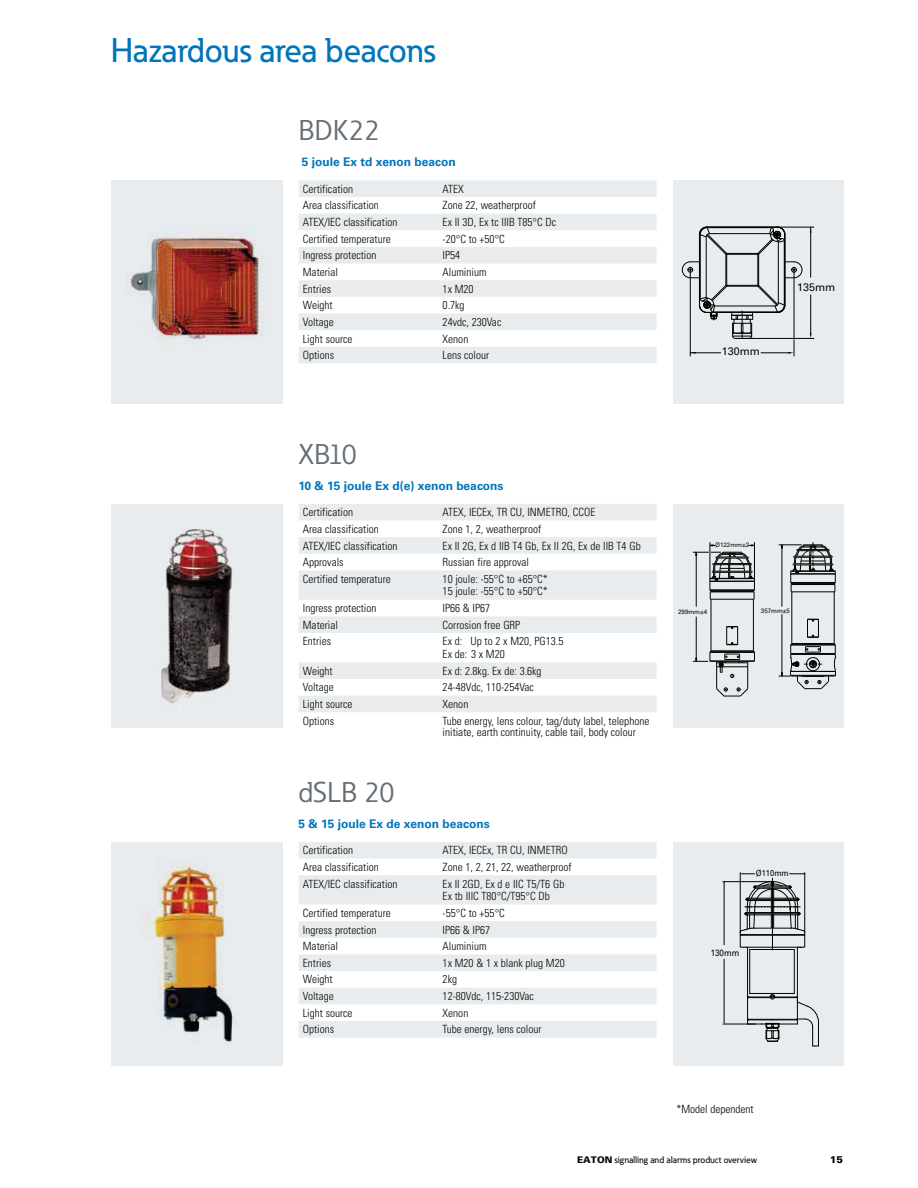
<style>
.page{position:relative;width:918px;height:1188px;background:#fff}
.page>*{position:absolute;margin:0;border:0;box-sizing:border-box;transform-origin:0 0}
.t1{font:500 33.9px "Eaton";color:#0075bc}
.t2{font:28.2px "Eaton";color:#636e76}
.t3{font:700 12px "Univers LT Std";color:#0075bc}
.t4{font:300 condensed 11.25px/12.8px "Univers LT Std";color:#030806}
.t5{font:10.65px "Univers";color:#050505}
.t6{font:900 9.9px "Univers 75";color:#030806}
.t7{font:500 9.15px "Eaton";color:#030806}
.t8{font:9px "Univers";color:#010202;scale:.9 1}
.t9{font:8.4px "Univers";color:#010202;scale:.9 1}
.t10{font:6.15px "Univers";color:#050505}
.s1{color:#010202}
.s2{font-family:"Univers 75";font-weight:900}
</style>
<div class="page">
<svg style="left:299px;top:504px;width:358px;height:208px;fill:#e9ecee"></svg>
<div style="left:111px;top:504px;width:172px;height:224px;background:#e9ecee"></div>
<img style="left:161px;top:529px;width:72px;height:175px">
<div style="left:673px;top:504px;width:171px;height:224px;background:#e9ecee"></div>
<hr style="left:782px;top:545px;width:1px;height:62px;background:#010202">
<hr style="left:782px;top:614px;width:1px;height:62px;background:#010202">
<hr style="left:696px;top:552px;width:1px;height:55px;background:#010202">
<hr style="left:696px;top:617px;width:1px;height:44px;background:#010202">
<hr style="left:710px;top:542px;width:1px;height:37px;background:#010202">
<hr style="left:754px;top:542px;width:1px;height:37px;background:#010202">
<hr style="left:792px;top:592px;width:1px;height:52px;background:#010202">
<hr style="left:834px;top:592px;width:1px;height:52px;background:#010202">
<hr style="left:791px;top:592px;width:44px;height:1px;background:#010202">
<hr style="left:711px;top:599px;width:1px;height:52px;background:#010202">
<hr style="left:753px;top:599px;width:1px;height:52px;background:#010202">
<hr style="left:710px;top:599px;width:44px;height:1px;background:#010202">
<svg style="left:726px;top:626px;width:12px;height:19px"></svg>
<svg style="left:779px;top:619px;width:57px;height:70px"></svg>
<svg style="left:779px;top:542px;width:57px;height:50px"></svg>
<svg style="left:693px;top:651px;width:62px;height:45px"></svg>
<svg style="left:693px;top:552px;width:62px;height:47px"></svg>
<svg style="left:299px;top:842px;width:358px;height:196px;fill:#e9ecee"></svg>
<div style="left:111px;top:842px;width:172px;height:224px;background:#e9ecee"></div>
<img style="left:144px;top:861px;width:89px;height:183px">
<div style="left:673px;top:842px;width:171px;height:224px;background:#e9ecee"></div>
<svg style="left:299px;top:180px;width:358px;height:183px;fill:#e9ecee"></svg>
<div style="left:111px;top:181px;width:172px;height:223px;background:#e9ecee"></div>
<img style="left:126px;top:235px;width:137px;height:105px">
<div style="left:673px;top:181px;width:171px;height:223px;background:#e9ecee"></div>
<hr style="left:810px;top:227px;width:1px;height:50px;background:#010202">
<hr style="left:749px;top:338px;width:65px;height:1px;background:#010202">
<hr style="left:778px;top:227px;width:36px;height:1px;background:#010202">
<hr style="left:810px;top:295px;width:1px;height:40px;background:#010202">
<svg style="left:682px;top:227px;width:120px;height:129px"></svg>
<hr style="left:747px;top:948px;width:1px;height:49px;background:#010202">
<hr style="left:797px;top:948px;width:1px;height:49px;background:#010202">
<hr style="left:750px;top:993px;width:44px;height:1px;background:#010202">
<hr style="left:794px;top:950px;width:1px;height:43px;background:#010202">
<hr style="left:749px;top:950px;width:1px;height:43px;background:#010202">
<svg style="left:747px;top:994px;width:72px;height:53px"></svg>
<hr style="left:724px;top:882px;width:1px;height:63px;background:#010202">
<hr style="left:723px;top:881px;width:46px;height:1px;background:#010202">
<hr style="left:723px;top:1024px;width:32px;height:1px;background:#010202">
<hr style="left:804px;top:873px;width:1px;height:59px;background:#010202">
<hr style="left:740px;top:873px;width:1px;height:59px;background:#010202">
<svg style="left:740px;top:874px;width:65px;height:76px"></svg>
<hr style="left:724px;top:959px;width:1px;height:64px;background:#010202">
<h1 class="t1" style="left:111px;top:38px;width:326px">Hazardous area beacons</h1>
<h2 class="t2" style="left:299px;top:120px;width:83px">BDK22</h2>
<p class="t3" style="left:302px;top:157px;width:155px">5 joule Ex td xenon beacon</p>
<p class="t4" style="left:303px;top:183px;width:52px">Certification</p>
<p class="t4" style="left:443px;top:183px;width:23px">ATEX</p>
<p class="t4" style="left:303px;top:200px;width:78px">Area classification</p>
<p class="t4" style="left:443px;top:200px;width:95px">Zone 22, weatherproof</p>
<p class="t4" style="left:303px;top:216px;width:96px">ATEX/IEC classification</p>
<p class="t4" style="left:443px;top:216px;width:115px">Ex II 3D, Ex tc IIIB T85°C Dc</p>
<p class="t4" style="left:303px;top:233px;width:90px">Certified temperature</p>
<p class="t4" style="left:443px;top:233px;width:64px">-20°C to +50°C</p>
<p class="t4" style="left:303px;top:250px;width:75px">Ingress protection</p>
<p class="t4" style="left:443px;top:250px;width:19px">IP54</p>
<p class="t4" style="left:303px;top:266px;width:37px">Material</p>
<p class="t4" style="left:443px;top:266px;width:45px">Aluminium</p>
<p class="t4" style="left:303px;top:283px;width:30px">Entries</p>
<p class="t4" style="left:443px;top:283px;width:32px">1x M20</p>
<p class="t4" style="left:303px;top:300px;width:31px">Weight</p>
<p class="t4" style="left:443px;top:300px;width:23px">0.7kg</p>
<p class="t4" style="left:303px;top:316px;width:32px">Voltage</p>
<p class="t4" style="left:443px;top:316px;width:60px">24vdc, 230Vac</p>
<p class="t4" style="left:303px;top:333px;width:51px">Light source</p>
<p class="t4" style="left:443px;top:333px;width:27px">Xenon</p>
<p class="t4" style="left:303px;top:349px;width:33px">Options</p>
<p class="t4" style="left:443px;top:349px;width:48px">Lens colour</p>
<p class="t5" style="left:722px;top:345px;width:40px">130mm</p>
<p class="t5" style="left:797px;top:281px;width:40px">135mm</p>
<h2 class="t2" style="left:299px;top:443px;width:60px">XB10</h2>
<p class="t3" style="left:299px;top:480px;width:207px">10 &amp; 15 joule Ex d(e) xenon beacons</p>
<p class="t4" style="left:303px;top:507px;width:52px">Certification</p>
<p class="t4" style="left:443px;top:507px;width:154px">ATEX, IECEx, TR CU, INMETRO, CCOE</p>
<p class="t4" style="left:303px;top:523px;width:78px">Area classification</p>
<p class="t4" style="left:443px;top:523px;width:100px">Zone 1, 2, weatherproof</p>
<p class="t4" style="left:303px;top:540px;width:96px">ATEX/IEC classification</p>
<p class="t4" style="left:443px;top:540px;width:200px">Ex II 2G, Ex d IIB T4 Gb, Ex II 2G, Ex de IIB T4 Gb</p>
<p class="t4" style="left:303px;top:556px;width:42px">Approvals</p>
<p class="t4" style="left:443px;top:556px;width:88px">Russian fire approval</p>
<p class="t4" style="left:303px;top:573px;width:90px">Certified temperature</p>
<p class="t4" style="left:443px;top:573px;width:107px">10 joule: -55°C to +65°C*<br>15 joule: -55°C to +50°C*</p>
<p class="t4" style="left:303px;top:602px;width:75px">Ingress protection</p>
<p class="t4" style="left:443px;top:602px;width:49px">IP66 &amp; IP67</p>
<p class="t4" style="left:303px;top:619px;width:37px">Material</p>
<p class="t4" style="left:443px;top:619px;width:79px">Corrosion free GRP</p>
<p class="t4" style="left:303px;top:636px;width:30px">Entries</p>
<p class="t4" style="left:443px;top:636px;width:122px">Ex d: Up to 2 x M20, PG13.5<br>Ex de: 3 x M20</p>
<p class="t4" style="left:303px;top:665px;width:31px">Weight</p>
<p class="t4" style="left:443px;top:665px;width:101px">Ex d: 2.8kg. Ex de: 3.6kg</p>
<p class="t4" style="left:303px;top:682px;width:32px">Voltage</p>
<p class="t4" style="left:443px;top:682px;width:93px">24-48Vdc, 110-254Vac</p>
<p class="t4" style="left:303px;top:698px;width:51px">Light source</p>
<p class="t4" style="left:443px;top:698px;width:27px">Xenon</p>
<p class="t4" style="left:303px;top:715px;width:33px">Options</p>
<p class="t4" style="left:443px;top:716px;width:208px;line-height:11.2px">Tube energy, lens colour, tag/duty label, telephone initiate, earth continuity, cable tail, body colour</p>
<h2 class="t2" style="left:299px;top:782px;width:98px">dSLB 20</h2>
<p class="t3" style="left:299px;top:818px;width:193px">5 &amp; 15 joule Ex de xenon beacons</p>
<p class="t4" style="left:303px;top:845px;width:52px">Certification</p>
<p class="t4" style="left:443px;top:845px;width:126px">ATEX, IECEx, TR CU, INMETRO</p>
<p class="t4" style="left:303px;top:861px;width:78px">Area classification</p>
<p class="t4" style="left:443px;top:861px;width:131px">Zone 1, 2, 21, 22, weatherproof</p>
<p class="t4" style="left:303px;top:878px;width:96px">ATEX/IEC classification</p>
<p class="t4" style="left:443px;top:878px;width:123px">Ex II 2GD, Ex d e IIC T5/T6 Gb<br>Ex tb IIIC T80°C/T95°C Db</p>
<p class="t4" style="left:303px;top:907px;width:90px">Certified temperature</p>
<p class="t4" style="left:443px;top:907px;width:64px">-55°C to +55°C</p>
<p class="t4" style="left:303px;top:924px;width:75px">Ingress protection</p>
<p class="t4" style="left:443px;top:924px;width:49px">IP66 &amp; IP67</p>
<p class="t4" style="left:303px;top:940px;width:37px">Material</p>
<p class="t4" style="left:443px;top:940px;width:45px">Aluminium</p>
<p class="t4" style="left:303px;top:957px;width:30px">Entries</p>
<p class="t4" style="left:443px;top:957px;width:124px">1x M20 &amp; 1 x blank plug M20</p>
<p class="t4" style="left:303px;top:974px;width:31px">Weight</p>
<p class="t4" style="left:443px;top:974px;width:16px">2kg</p>
<p class="t4" style="left:303px;top:990px;width:32px">Voltage</p>
<p class="t4" style="left:443px;top:990px;width:93px">12-80Vdc, 115-230Vac</p>
<p class="t4" style="left:303px;top:1007px;width:51px">Light source</p>
<p class="t4" style="left:443px;top:1007px;width:27px">Xenon</p>
<p class="t4" style="left:303px;top:1024px;width:33px">Options</p>
<p class="t4" style="left:443px;top:1024px;width:100px">Tube energy, lens colour</p>
<p class="t10" style="left:715px;top:541px;width:35px">Ø122mm<span class="s1">±2</span></p>
<p class="t10" style="left:678px;top:608px;width:31px">299mm<span class="s1">±4</span></p>
<p class="t10" style="left:761px;top:607px;width:31px">357mm<span class="s1">±5</span></p>
<p class="t9" style="left:756px;top:868px;width:38px">Ø110mm</p>
<p class="t8" style="left:711px;top:947px;width:33px">130mm</p>
<p class="t4" style="left:676px;top:1103px;width:79px">*Model dependent</p>
<p class="t7" style="left:577px;top:1156px;width:181px"><span class="s2">EATON</span> signalling and alarms product overview</p>
<p class="t6" style="left:830px;top:1155px;width:15px">15</p>
</div>
